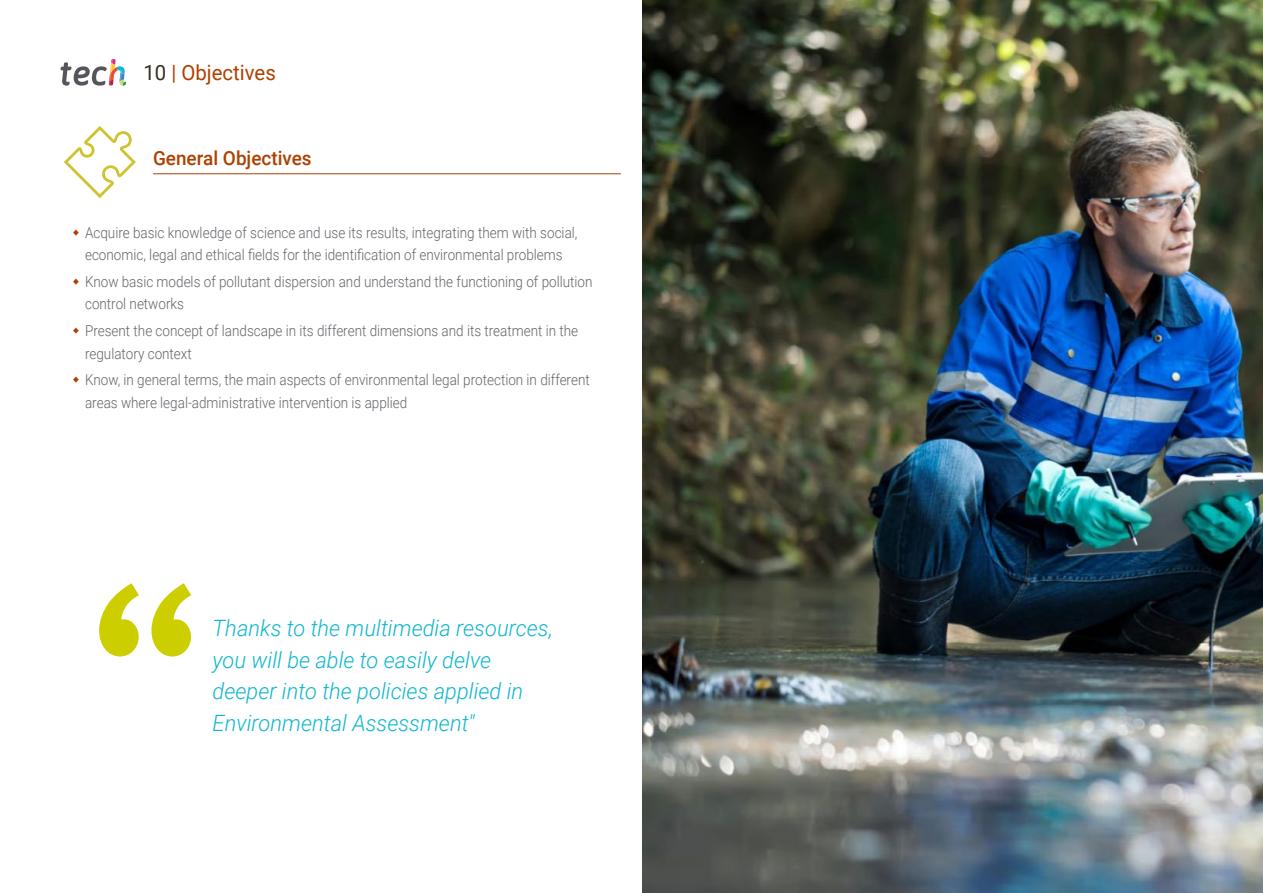
<style>
.page{position:relative;width:1263px;height:893px;background:#fff}
.page>*{position:absolute;margin:0;border:0;box-sizing:border-box;transform-origin:0 0}
.t1{font:italic 300 22.5px/31.5px "Roboto";color:#0fb6cf}
.t2{font:21px "Roboto";color:#ae4000}
.t3{font:500 19.5px "Roboto";color:#ae4000}
.t4{font:300 15px/22.5px "Roboto";color:#61646a;scale:.9 1}
.s1{color:#312e20}
</style>
<div class="page">
<hr style="left:153px;top:173px;width:468px;height:1px;background:#ae4000">
<svg style="left:64px;top:126px;width:72px;height:72px"></svg>
<svg style="left:61px;top:59px;width:65px;height:27px"></svg>
<svg style="left:99px;top:583px;width:92px;height:73px"></svg>
<img style="left:642px;top:0;width:621px;height:893px">
<h2 class="t2" style="left:144px;top:57px;width:134px"><span class="s1">10</span> | Objectives</h2>
<h3 class="t3" style="left:153px;top:144px;width:160px">General Objectives</h3>
<p class="t4" style="left:85px;top:220px;width:549px">Acquire basic knowledge of science and use its results, integrating them with social, economic, legal and ethical fields for the identification of environmental problems</p>
<p class="t4" style="left:85px;top:270px;width:565px">Know basic models of pollutant dispersion and understand the functioning of pollution control networks</p>
<p class="t4" style="left:85px;top:319px;width:549px">Present the concept of landscape in its different dimensions and its treatment in the regulatory context</p>
<p class="t4" style="left:85px;top:368px;width:562px">Know, in general terms, the main aspects of environmental legal protection in different areas where legal-administrative intervention is applied</p>
<h1 class="t1" style="left:213px;top:612px;width:342px">Thanks to the multimedia resources, you will be able to easily delve deeper into the policies applied in<br>Environmental Assessment"</h1>
</div>
